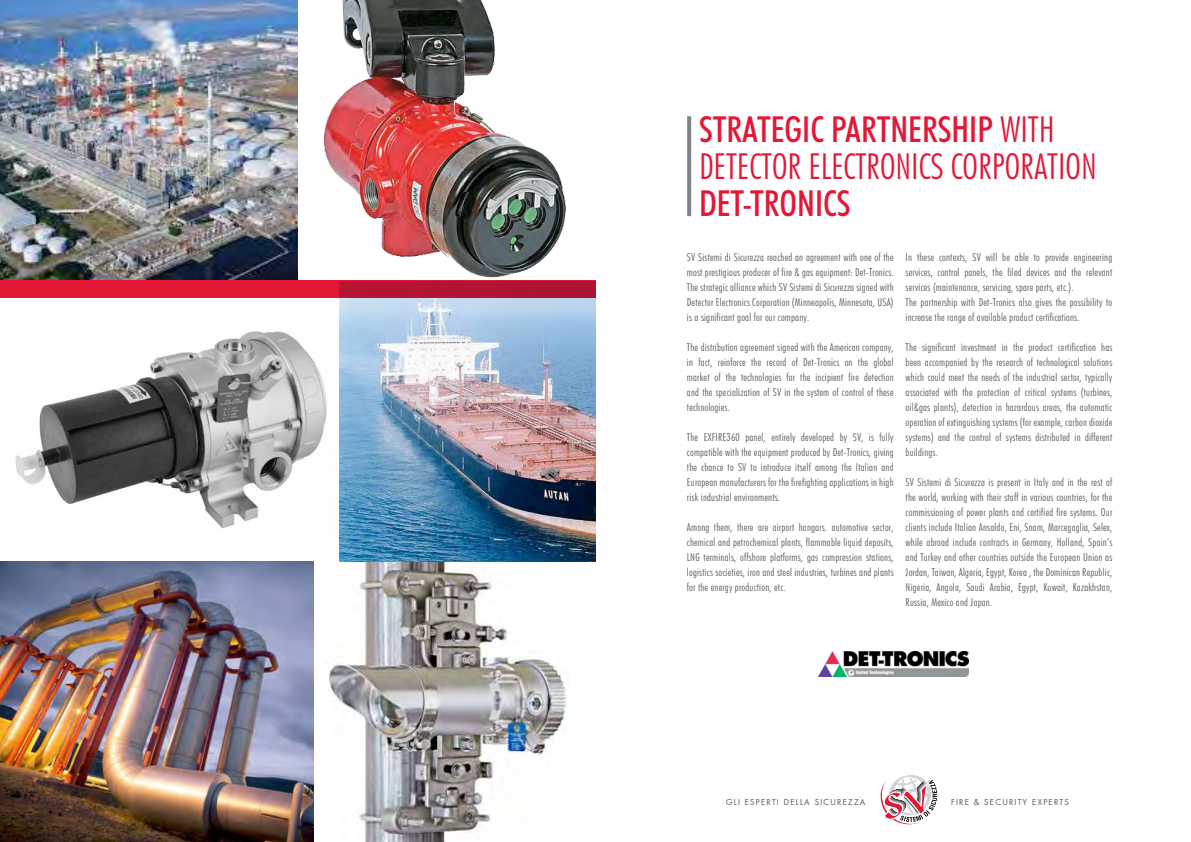
<style>
.page{position:relative;width:1191px;height:842px;background:#fff}
.page>*{position:absolute;margin:0;border:0;box-sizing:border-box;transform-origin:0 0}
.t1{font:300 condensed 36px/37px "Futura BT";color:#e31837}
.t2{font:500 condensed 36px "Futura BT";color:#e31837}
.t3{font:300 condensed 11px/15px "Futura BT";letter-spacing:.02em;color:#58595b;text-align:justify}
.t4{font:8px "Futura";letter-spacing:.15em;color:#58595b}
.s1{font-weight:500}
</style>
<div class="page">
<svg style="left:880px;top:775px;width:57px;height:50px"></svg>
<svg style="left:816px;top:649px;width:154px;height:30px"></svg>
<img style="left:818px;top:651px;width:150px;height:25px">
<img style="left:0;top:561px;width:314px;height:281px">
<img style="left:329px;top:561px;width:240px;height:281px">
<img style="left:339px;top:298px;width:256px;height:263px">
<img style="left:0;top:0;width:298px;height:281px">
<svg style="left:687px;top:116px;width:4px;height:100px"></svg>
<img style="left:317px;top:0;width:256px;height:281px">
<img style="left:15px;top:331px;width:312px;height:198px">
<svg style="left:0;top:281px;width:595px;height:17px;background:#cd1635"></svg>
<h1 class="t1" style="left:699px;top:111px;width:399px"><span class="s1">STRATEGIC PARTNERSHIP</span> WITH<br>DETECTOR ELECTRONICS CORPORATION</h1>
<h1 class="t2" style="left:699px;top:182px;width:153px">DET-TRONICS</h1>
<p class="t3" style="left:687px;top:249px;width:208px">SV Sistemi di Sicurezza reached an agreement with one of the most prestigious producer of fire &amp; gas equipment: Det-Tronics.<br>The strategic alliance which SV Sistemi di Sicurezza signed with Detector Electronics Corporation (Minneapolis, Minnesota, USA) is a significant goal for our company.</p>
<p class="t3" style="left:687px;top:339px;width:208px">The distribution agreement signed with the American company, in fact, reinforce the record of Det-Tronics on the global market of the technologies for the incipient fire detection and the specialization of SV in the system of control of these technologies.</p>
<p class="t3" style="left:687px;top:429px;width:208px">The EXFIRE360 panel, entirely developed by SV, is fully compatible with the equipment produced by Det-Tronics, giving the chance to SV to introduce itself among the Italian and European manufacturers for the firefighting applications in high risk industrial environments.</p>
<p class="t3" style="left:687px;top:519px;width:208px">Among them, there are airport hangars. automotive sector, chemical and petrochemical plants, flammable liquid deposits, LNG terminals, offshore platforms, gas compression stations, logistics societies, iron and steel industries, turbines and plants for the energy production, etc.</p>
<p class="t3" style="left:905px;top:249px;width:208px;text-align:left">In these contexts, SV will be able to provide engineering services, control panels, the filed devices and the relevant services (maintenance, servicing, spare parts, etc.).<br>The partnership with Det-Tronics also gives the possibility to increase the range of available product certifications.</p>
<p class="t3" style="left:905px;top:339px;width:208px">The significant investment in the product certification has been accompanied by the research of technological solutions which could meet the needs of the industrial sector, typically associated with the protection of critical systems (turbines, oil&amp;gas plants), detection in hazardous areas, the automatic operation of extinguishing systems (for example, carbon dioxide systems) and the control of systems distributed in different buildings.</p>
<p class="t3" style="left:905px;top:474px;width:208px">SV Sistemi di Sicurezza is present in Italy and in the rest of the world, working with their staff in various countries, for the commissioning of power plants and certified fire systems. Our clients include Italian Ansaldo, Eni, Snam, Marcegaglia, Selex, while abroad include contracts in Germany, Holland, Spain’s and Turkey and other countries outside the European Union as Jordan, Taiwan, Algeria, Egypt, Korea , the Dominican Republic, Nigeria, Angola, Saudi Arabia, Egypt, Kuwait, Kazakhstan, Russia, Mexico and Japan.</p>
<p class="t4" style="left:726px;top:797px;width:141px">GLI ESPERTI DELLA SICUREZZA</p>
<p class="t4" style="left:951px;top:797px;width:119px">FIRE &amp; SECURITY EXPERTS</p>
</div>
